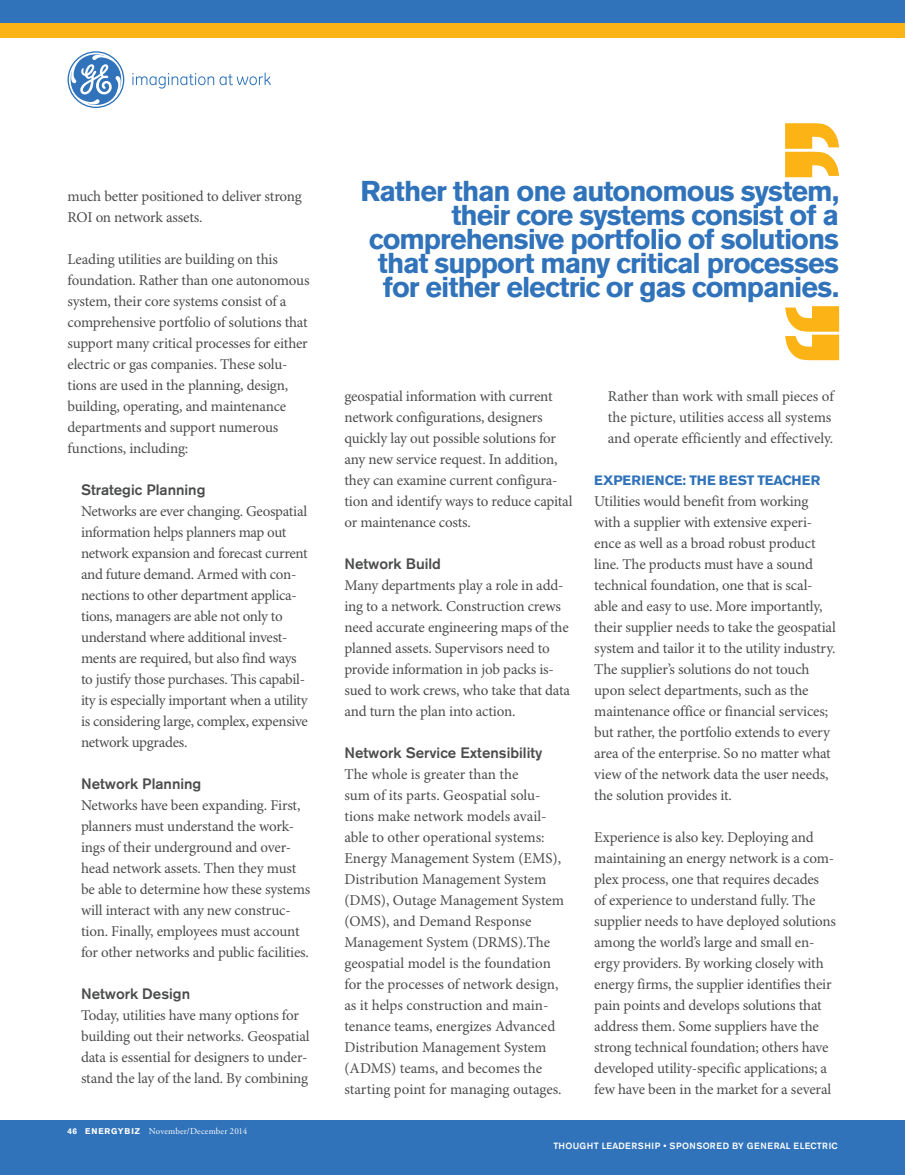
<style>
.page{position:relative;width:905px;height:1175px;background:#fff}
.page>*{position:absolute;margin:0;border:0;box-sizing:border-box;transform-origin:0 0}
.t1{font:700 28.5px/24px "Akzidenz Grotesk BE";letter-spacing:-.035em;color:#3073ba;text-align:right}
.t2{font:15px/21px "Minion Pro";letter-spacing:-.01em;color:#4b4c4d}
.t3{font:700 13.5px "Akzidenz Grotesk BE";color:#3073ba}
.t4{font:500 9px "Akzidenz Grotesk BE";letter-spacing:.03em;color:#fff}
.t5{font:9px "Adobe Garamond Pro";letter-spacing:.015em;color:#fff}
.s1{font-family:"Akzidenz Grotesk BE";font-weight:500}
.s2{font-family:"Akzidenz Grotesk BE";font-weight:700;font-size:8.25px}
</style>
<div class="page">
<div style="left:0;top:1120px;width:904px;height:54px;background:#3073ba"></div>
<svg style="left:132px;top:72px;width:139px;height:17px"></svg>
<svg style="left:68px;top:51px;width:56px;height:57px"></svg>
<div style="left:0;top:0;width:904px;height:38px;background:#fbb316"></div>
<div style="left:0;top:0;width:904px;height:23px;background:#3073ba"></div>
<svg style="left:785px;top:123px;width:54px;height:54px"></svg>
<svg style="left:785px;top:306px;width:54px;height:54px"></svg>
<p class="t2" style="left:68px;top:186px;width:236px">much better positioned to deliver strong<br>ROI on network assets.</p>
<p class="t2" style="left:68px;top:249px;width:243px">Leading utilities are building on this foundation. Rather than one autonomous system, their core systems consist of a comprehensive portfolio of solutions that support many critical processes for either electric or gas companies. These solu&shy;tions are used in the planning, design, building, operating, and maintenance departments and support numerous functions, including:</p>
<p class="t2" style="left:81px;top:480px;width:228px"><span class="s1">Strategic Planning<br></span>Networks are ever changing. Geospatial information helps planners map out network expansion and forecast current and future demand. Armed with con&shy;nections to other department applica&shy;tions, managers are able not only to understand where additional invest&shy;ments are required, but also find ways to justify those purchases. This capabil&shy;ity is especially important when a utility is considering large, complex, expensive network upgrades.</p>
<p class="t2" style="left:81px;top:774px;width:231px"><span class="s1">Network Planning<br></span>Networks have been expanding. First, planners must understand the work&shy;ings of their underground and over&shy;head network assets. Then they must be able to determine how these systems will interact with any new construc&shy;tion. Finally, employees must account for other networks and public facilities.</p>
<p class="t2" style="left:81px;top:984px;width:230px"><span class="s1">Network Design<br></span>Today, utilities have many options for building out their networks. Geospatial data is essential for designers to under&shy;stand the lay of the land. By combining</p>
<p class="t5" style="left:68px;top:1126px;width:181px"><span class="s2">46 ENERGYBIZ</span> November/December 2014</p>
<p class="t1" style="left:360px;top:180px;width:480px">Rather than one autonomous system, their core systems consist of a comprehensive portfolio of solutions that support many critical processes for either electric or gas companies.</p>
<p class="t2" style="left:344px;top:386px;width:229px">geospatial information with current network configurations, designers quickly lay out possible solutions for any new service request. In addition, they can examine current configura&shy;tion and identify ways to reduce capital or maintenance costs.</p>
<p class="t2" style="left:344px;top:554px;width:227px"><span class="s1">Network Build<br></span>Many departments play a role in add&shy;ing to a network. Construction crews need accurate engineering maps of the planned assets. Supervisors need to provide information in job packs is&shy;sued to work crews, who take that data and turn the plan into action.</p>
<p class="t2" style="left:344px;top:743px;width:221px"><span class="s1">Network Service Extensibility </span>The whole is greater than the<br>sum of its parts. Geospatial solu&shy;tions make network models avail&shy;able to other operational systems:<br>Energy Management System (EMS), Distribution Management System (DMS), Outage Management System (OMS), and Demand Response Management System (DRMS).The geospatial model is the foundation for the processes of network design, as it helps construction and main&shy;tenance teams, energizes Advanced Distribution Management System (ADMS) teams, and becomes the starting point for managing outages.</p>
<p class="t2" style="left:608px;top:386px;width:227px">Rather than work with small pieces of the picture, utilities access all systems and operate efficiently and effectively.</p>
<p class="t3" style="left:594px;top:472px;width:227px">EXPERIENCE: THE BEST TEACHER</p>
<p class="t2" style="left:594px;top:491px;width:243px">Utilities would benefit from working with a supplier with extensive experi&shy;ence as well as a broad robust product line. The products must have a sound technical foundation, one that is scal&shy;able and easy to use. More importantly, their supplier needs to take the geospatial system and tailor it to the utility industry.<br>The supplier’s solutions do not touch upon select departments, such as the maintenance office or financial services; but rather, the portfolio extends to every area of the enterprise. So no matter what view of the network data the user needs, the solution provides it.</p>
<p class="t2" style="left:594px;top:827px;width:243px">Experience is also key. Deploying and maintaining an energy network is a com&shy;plex process, one that requires decades<br>of experience to understand fully. The supplier needs to have deployed solutions among the world’s large and small en&shy;ergy providers. By working closely with energy firms, the supplier identifies their pain points and develops solutions that address them. Some suppliers have the strong technical foundation; others have developed utility-specific applications; a few have been in the market for a several</p>
<p class="t4" style="left:553px;top:1140px;width:286px">THOUGHT LEADERSHIP • SPONSORED BY GENERAL ELECTRIC</p>
</div>
